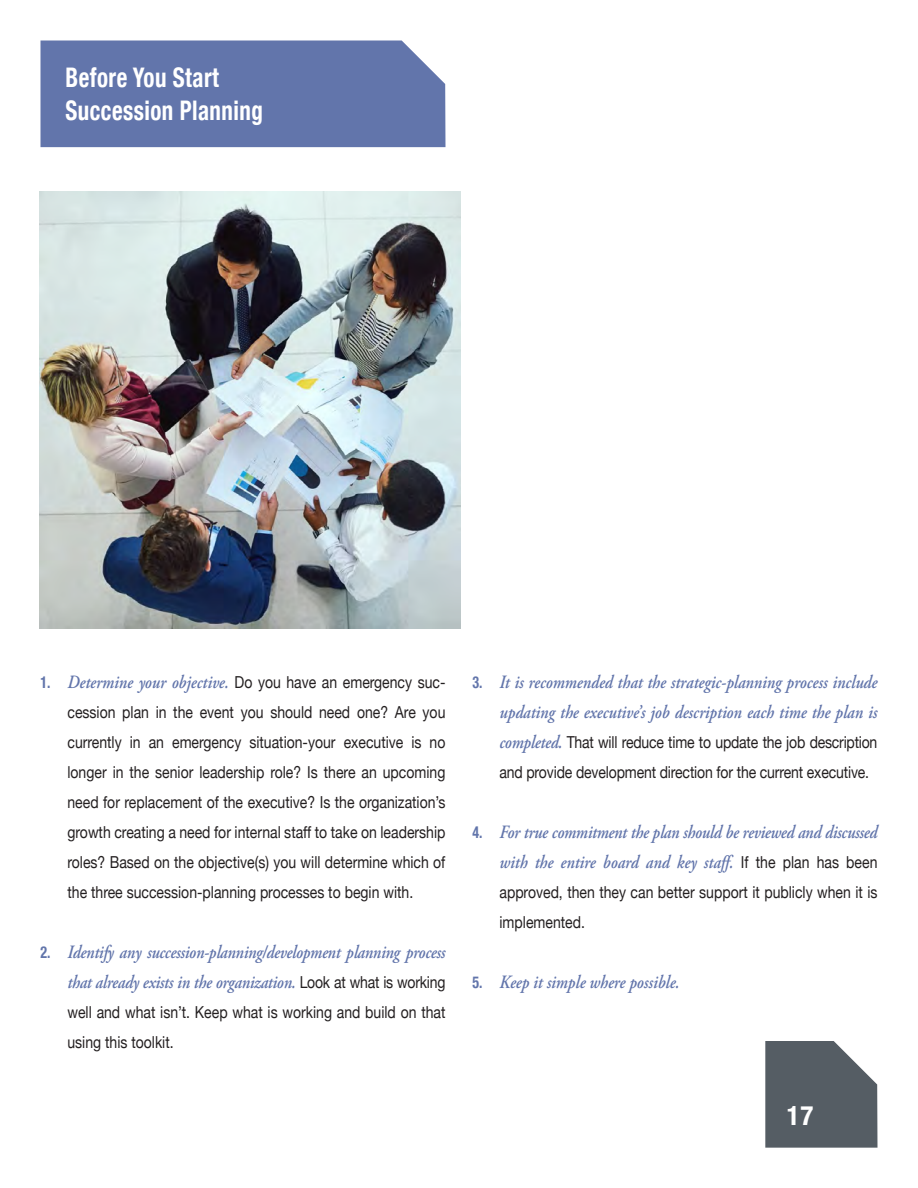
<style>
.page{position:relative;width:918px;height:1188px;background:#fff}
.page>*{position:absolute;margin:0;border:0;box-sizing:border-box;transform-origin:0 0}
.t1{font:700 condensed 27px "Helvetica Neue";letter-spacing:.02em;color:#fff;scale:.85 1}
.t2{font:700 condensed 27px "Helvetica Neue";letter-spacing:.02em;color:#fff}
.t3{font:italic 600 18.75px/30px "Adobe Garamond Pro";letter-spacing:-.01em;color:#6275ab;text-align:right;scale:.85 1}
.t4{font:16.5px/30px "Helvetica Neue";color:#231f20;scale:.85 1}
.s1{font-weight:700;font-stretch:condensed;color:#6275ab}
.s2{font-family:"Adobe Garamond Pro";font-weight:600;font-style:italic;font-size:18.75px;color:#6275ab}
.s3{font-family:"Helvetica Neue";font-weight:700;font-style:normal;font-stretch:condensed;font-size:16.5px}
.s4{font-family:"Helvetica Neue";font-weight:400;font-style:normal;font-size:16.5px;color:#231f20}
</style>
<div class="page">
<svg style="left:765px;top:1041px;width:113px;height:107px"></svg>
<div style="left:40px;top:40px;width:406px;height:107px;background:#6275ab"></div>
<img style="left:40px;top:192px;width:421px;height:437px">
<p class="t1" style="left:66px;top:61px;width:182px">Before You Start</p>
<p class="t1" style="left:66px;top:94px;width:234px">Succession Planning</p>
<p class="t4" style="left:67px;top:667px;width:446px;text-align:justify;text-indent:-27px"><span class="s1">1.</span> <span class="s2">Determine your objective.</span> Do you have an emergency suc&shy;cession plan in the event you should need one? Are you currently in an emergency situation-your executive is no longer in the senior leadership role? Is there an upcoming need for replacement of the executive? Is the organization’s growth creating a need for internal staff to take on leadership roles? Based on the objective(s) you will determine which of the three succession-planning processes to begin with.</p>
<p class="t3" style="left:40px;top:938px;width:478px"><span class="s3">2.</span> Identify any succession-planning/development planning process that already exists in the organization. <span class="s4">Look at what is working</span></p>
<p class="t4" style="left:67px;top:997px;width:446px">well and what isn’t. Keep what is working and build on that using this toolkit.</p>
<p class="t3" style="left:472px;top:668px;width:478px"><span class="s3">3.</span> It is recommended that the strategic-planning process include updating the executive’s job description each time the plan is</p>
<p class="t4" style="left:499px;top:727px;width:446px"><span class="s2">completed.</span> That will reduce time to update the job description and provide development direction for the current executive.</p>
<p class="t3" style="left:472px;top:818px;width:478px"><span class="s3">4.</span> For true commitment the plan should be reviewed and discussed with the entire board and key staff. <span class="s4">If the plan has been</span></p>
<p class="t4" style="left:499px;top:877px;width:446px">approved, then they can better support it publicly when it is implemented.</p>
<p class="t3" style="left:472px;top:968px;width:245px"><span class="s3">5.</span> Keep it simple where possible.</p>
<p class="t2" style="left:787px;top:1099px;width:28px">17</p>
</div>
